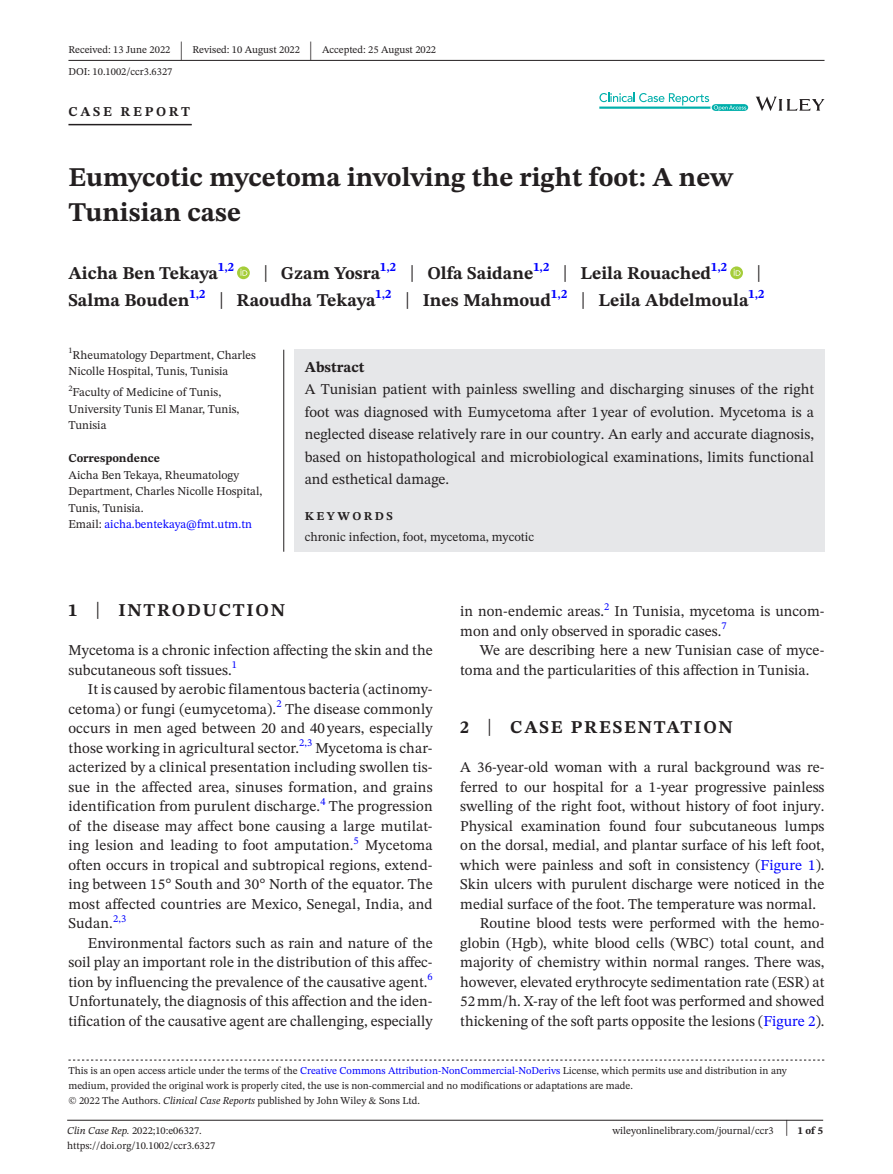
<style>
.page{position:relative;width:893px;height:1174px;background:#fff}
.page>*{position:absolute;margin:0;border:0;box-sizing:border-box;transform-origin:0 0}
.t1{font:700 27px/34.5px "STIX Two Text";color:#231f20}
.t2{font:25.65px "STIX Two Text";color:#231f20;scale:.49 1}
.t3{font:23.4px "STIX Two Text";color:#231f20;scale:.77 1}
.t4{font:700 18px "STIX Two Text";color:#231f20}
.t5{font:700 18px "STIX Two Text";letter-spacing:.1em;color:#231f20}
.t6{font:15px/19.5px "STIX Two Text";color:#231f20;text-align:justify}
.t7{font:700 15px "STIX Two Text";color:#231f20}
.t8{font:700 13.5px "STIX Two Text";letter-spacing:.2em;color:#231f20}
.t9{font:12.75px "STIX Two Text";color:#231f20}
.t10{font:12px/16.5px "STIX Two Text";color:#231f20}
.t11{font:700 12px "STIX Two Text";color:#231f20}
.t12{font:700 12px "STIX Two Text";letter-spacing:.2em;color:#231f20}
.t13{font:10.5px/15px "STIX Two Text";color:#231f20}
.t14{font:10.5px "STIX Two Text";color:#00f}
.t15{font:700 10.5px "STIX Two Text";color:#231f20}
.s1{font-weight:400;font-size:23.4px}
.s2{color:#00f}
.s3{font-weight:400;font-size:23.7px}
.s4{font-style:italic}
.s5{font-weight:400;font-size:22.2px}
</style>
<div class="page">
<hr style="left:67px;top:1119px;width:756px;height:1px;background:#231f20">
<svg style="left:756px;top:97px;width:68px;height:14px"></svg>
<svg style="left:599px;top:93px;width:149px;height:18px"></svg>
<hr style="left:68px;top:60px;width:756px;height:1px;background:#231f20">
<hr style="left:68px;top:124px;width:124px;height:1px;background:#231f20">
<svg style="left:237px;top:266px;width:13px;height:13px"></svg>
<svg style="left:240px;top:269px;width:7px;height:7px"></svg>
<svg style="left:730px;top:266px;width:13px;height:13px"></svg>
<svg style="left:734px;top:269px;width:6px;height:7px"></svg>
<svg style="left:68px;top:1059px;width:756px;height:1px"></svg>
<div style="left:294px;top:350px;width:530px;height:202px;background:#e6e7e9"></div>
<hr style="left:283px;top:350px;width:1px;height:202px;background:#231f20">
<p class="t13" style="left:68px;top:42px;width:103px">Received: 13 June 2022</p>
<h2 class="t2" style="left:180px;top:32px;width:8px">|</h2>
<p class="t13" style="left:193px;top:42px;width:109px">Revised: 10 August 2022</p>
<h2 class="t2" style="left:309px;top:32px;width:8px">|</h2>
<p class="t13" style="left:322px;top:42px;width:116px">Accepted: 25 August 2022</p>
<p class="t13" style="left:68px;top:64px;width:105px">DOI: 10.1002/ccr3.6327</p>
<p class="t8" style="left:68px;top:101px;width:123px">CASE REPORT</p>
<h1 class="t1" style="left:68px;top:161px;width:666px">Eumycotic mycetoma involving the right foot: A new<br>Tunisian case</h1>
<p class="t4" style="left:68px;top:260px;width:167px">Aicha Ben Tekaya<sup>1,2</sup></p>
<p class="t4" style="left:263px;top:260px;width:465px"><span class="s1">|</span> Gzam Yosra<sup>1,2</sup> <span class="s1">|</span> Olfa Saidane<sup>1,2</sup> <span class="s1">|</span> Leila Rouached<sup>1,2</sup></p>
<h3 class="t3" style="left:757px;top:257px;width:8px">|</h3>
<p class="t4" style="left:68px;top:287px;width:697px">Salma Bouden<sup>1,2</sup> <span class="s1">|</span> Raoudha Tekaya<sup>1,2</sup> <span class="s1">|</span> Ines Mahmoud<sup>1,2</sup> <span class="s1">|</span> Leila Abdelmoula<sup>1,2</sup></p>
<p class="t10" style="left:68px;top:346px;width:189px"><sup>1</sup>Rheumatology Department, Charles<br>Nicolle Hospital, Tunis, Tunisia</p>
<p class="t10" style="left:68px;top:384px;width:173px"><sup>2</sup>Faculty of Medicine of Tunis,<br>University Tunis El Manar, Tunis,<br>Tunisia</p>
<p class="t11" style="left:68px;top:450px;width:93px">Correspondence</p>
<p class="t10" style="left:68px;top:466px;width:195px">Aicha Ben Tekaya, Rheumatology<br>Department, Charles Nicolle Hospital,<br>Tunis, Tunisia.<br>Email: <span class="s2">aicha.bentekaya@fmt.utm.tn</span></p>
<p class="t7" style="left:305px;top:356px;width:61px">Abstract</p>
<p class="t6" style="left:305px;top:378px;width:511px;line-height:22.5px">A Tunisian patient with painless swelling and discharging sinuses of the right foot was diagnosed with Eumycetoma after 1 year of evolution. Mycetoma is a neglected disease relatively rare in our country. An early and accurate diagnosis, based on histopathological and microbiological examinations, limits functional and esthetical damage.</p>
<p class="t12" style="left:305px;top:507px;width:90px">KEYWORDS</p>
<p class="t9" style="left:305px;top:528px;width:231px">chronic infection, foot, mycetoma, mycotic</p>
<p class="t5" style="left:68px;top:597px;width:218px">1 <span class="s3">|</span> INTRODUCTION</p>
<p class="t6" style="left:68px;top:640px;width:366px">Mycetoma is a chronic infection affecting the skin and the subcutaneous soft tissues.</p>
<p class="t14" style="left:232px;top:657px;width:7px">1</p>
<p class="t6" style="left:68px;top:679px;width:366px;text-indent:20px">It is caused by aerobic filamentous bacteria (actinomy&shy;cetoma) or fungi (eumycetoma).</p>
<p class="t14" style="left:276px;top:696px;width:7px">2</p>
<p class="t6" style="left:68px;top:699px;width:366px;text-indent:217px">The disease commonly occurs in men aged between 20 and 40 years, especially those working in agricultural sector.</p>
<p class="t14" style="left:299px;top:735px;width:15px">2,3</p>
<p class="t6" style="left:68px;top:738px;width:366px;text-indent:247px">Mycetoma is char&shy;acterized by a clinical presentation including swollen tis&shy;sue in the affected area, sinuses formation, and grains identification from purulent discharge.</p>
<p class="t14" style="left:320px;top:793px;width:7px">4</p>
<p class="t6" style="left:68px;top:796px;width:366px;text-indent:260px">The progression of the disease may affect bone causing a large mutilat&shy;ing lesion and leading to foot amputation.</p>
<p class="t14" style="left:354px;top:832px;width:7px">5</p>
<p class="t6" style="left:68px;top:835px;width:366px;text-indent:297px">Mycetoma often occurs in tropical and subtropical regions, extend&shy;ing between 15° South and 30° North of the equator. The most affected countries are Mexico, Senegal, India, and Sudan.</p>
<p class="t14" style="left:113px;top:910px;width:15px">2,3</p>
<p class="t6" style="left:68px;top:933px;width:366px;text-indent:20px">Environmental factors such as rain and nature of the soil play an important role in the distribution of this affec&shy;tion by influencing the prevalence of the causative agent.</p>
<p class="t14" style="left:427px;top:969px;width:7px">6</p>
<p class="t6" style="left:68px;top:991px;width:366px">Unfortunately, the diagnosis of this affection and the iden&shy;tification of the causative agent are challenging, especially</p>
<p class="t6" style="left:460px;top:601px;width:145px">in non-endemic areas.</p>
<p class="t14" style="left:604px;top:598px;width:7px">2</p>
<p class="t6" style="left:460px;top:601px;width:366px;text-indent:154px">In Tunisia, mycetoma is uncom&shy;mon and only observed in sporadic cases.</p>
<p class="t14" style="left:721px;top:618px;width:7px">7</p>
<p class="t6" style="left:460px;top:640px;width:366px;text-indent:20px">We are describing here a new Tunisian case of myce&shy;toma and the particularities of this affection in Tunisia.</p>
<p class="t5" style="left:460px;top:714px;width:274px">2 <span class="s3">|</span> CASE PRESENTATION</p>
<p class="t6" style="left:460px;top:757px;width:366px">A 36-year-old woman with a rural background was re-</p>
<p class="t6" style="left:460px;top:777px;width:366px">ferred to our hospital for a 1-year progressive painless</p>
<p class="t6" style="left:460px;top:796px;width:366px">swelling of the right foot, without history of foot injury.</p>
<p class="t6" style="left:460px;top:816px;width:366px">Physical examination found four subcutaneous lumps</p>
<p class="t6" style="left:460px;top:835px;width:366px">on the dorsal, medial, and plantar surface of his left foot,</p>
<p class="t6" style="left:460px;top:855px;width:366px">which were painless and soft in consistency (<span class="s2">Figure 1</span>).</p>
<p class="t6" style="left:460px;top:874px;width:366px">Skin ulcers with purulent discharge were noticed in the</p>
<p class="t6" style="left:460px;top:894px;width:357px">medial surface of the foot. The temperature was normal.</p>
<p class="t6" style="left:480px;top:913px;width:346px">Routine blood tests were performed with the hemo-</p>
<p class="t6" style="left:460px;top:933px;width:366px">globin (Hgb), white blood cells (WBC) total count, and</p>
<p class="t6" style="left:460px;top:952px;width:366px">majority of chemistry within normal ranges. There was,</p>
<p class="t6" style="left:460px;top:972px;width:366px">however, elevated erythrocyte sedimentation rate (ESR) at</p>
<p class="t6" style="left:460px;top:991px;width:366px">52mm/h. X-ray of the left foot was performed and showed</p>
<p class="t6" style="left:460px;top:1011px;width:366px">thickening of the soft parts opposite the lesions (<span class="s2">Figure 2</span>).</p>
<p class="t13" style="left:68px;top:1063px;width:720px">This is an open access article under the terms of the <span class="s2">Creative Commons Attribution-NonCommercial-NoDerivs</span> License, which permits use and distribution in any medium, provided the original work is properly cited, the use is non-commercial and no modifications or adaptations are made.<br>© 2022 The Authors. <span class="s4">Clinical Case Reports</span> published by John Wiley &amp; Sons Ltd.</p>
<p class="t13" style="left:67px;top:1123px;width:136px"><span class="s4">Clin Case Rep.</span> 2022;10:e06327.</p>
<p class="t15" style="left:785px;top:1123px;width:39px"><span class="s5">|</span> 1 of 5</p>
<p class="t13" style="left:67px;top:1138px;width:150px">https://doi.org/10.1002/ccr3.6327</p>
<p class="t13" style="left:612px;top:1123px;width:163px">wileyonlinelibrary.com/journal/ccr3</p>
</div>
